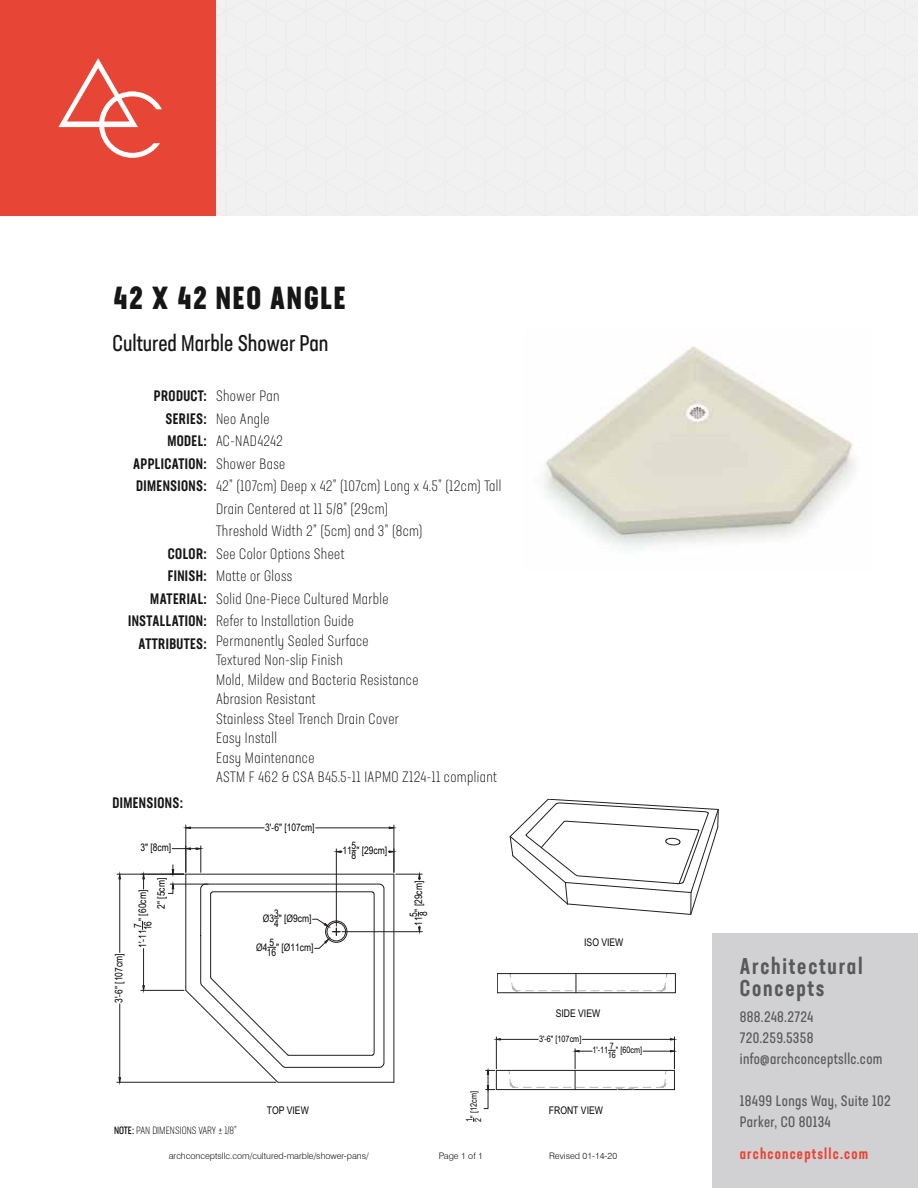
<style>
.page{position:relative;width:918px;height:1188px;background:#fff}
.page>*{position:absolute;margin:0;border:0;box-sizing:border-box;transform-origin:0 0}
.t1{font:700 31.5px "Neusa Next Pro Compact";letter-spacing:.06em;color:#161617}
.t2{font:22.5px "Neusa Next Pro Compact";color:#161617}
.t3{font:500 22.5px/22.5px "Neusa Next Std Compact";letter-spacing:.08em;color:#58595b}
.t4{font:300 15px/22.5px "Neusa Next Pro Compact";letter-spacing:.025em;color:#161617}
.t5{font:500 15px/22.5px "Neusa Next Pro Compact";letter-spacing:.025em;color:#161617;text-align:right}
.t6{font:15px/21px "Neusa Next Std Compact";letter-spacing:.025em;color:#58585a}
.t7{font:500 15px "Neusa Next Std Compact";letter-spacing:.08em;color:#e84436}
.t8{font:10.5px "Arial Narrow";color:#010202}
.t9{font:300 10.5px "Neusa Next Pro Compact";color:#000}
.t10{font:10.35px/10.1px "Arial Narrow";color:#010202}
.t11{font:300 9px "Swiss 721 BT";color:#161617}
.t12{font:8.85px/8.6px "Arial Narrow";color:#010202}
.s1{font-weight:400}
</style>
<div class="page">
<div style="left:216px;top:160px;width:702px;height:56px;background:#f1f1f1"></div>
<div style="left:216px;top:0;width:702px;height:160px;background:#f1f1f1"></div>
<div style="left:712px;top:933px;width:206px;height:255px;background:#d1d1d4"></div>
<div style="left:0;top:0;width:216px;height:216px;background:#e74536"></div>
<svg style="left:58px;top:58px;width:104px;height:100px"></svg>
<img style="left:543px;top:346px;width:312px;height:203px">
<div style="left:497px;top:973px;width:179px;height:20px;border:1px solid #231f20"></div>
<svg style="left:510px;top:973px;width:10px;height:18px"></svg>
<svg style="left:539px;top:974px;width:86px;height:19px"></svg>
<svg style="left:657px;top:973px;width:11px;height:18px"></svg>
<svg style="left:510px;top:799px;width:208px;height:116px"></svg>
<hr style="left:674px;top:1037px;width:1px;height:32px;background:#231f20">
<hr style="left:496px;top:1037px;width:1px;height:32px;background:#231f20">
<hr style="left:582px;top:1039px;width:88px;height:1px;background:#231f20">
<hr style="left:500px;top:1039px;width:38px;height:1px;background:#231f20">
<svg style="left:670px;top:1038px;width:4px;height:3px"></svg>
<svg style="left:496px;top:1038px;width:5px;height:3px"></svg>
<svg style="left:484px;top:1049px;width:191px;height:60px"></svg>
<hr style="left:117px;top:874px;width:67px;height:1px;background:#231f20">
<hr style="left:117px;top:1082px;width:159px;height:1px;background:#231f20">
<hr style="left:119px;top:879px;width:1px;height:73px;background:#231f20">
<hr style="left:119px;top:1004px;width:1px;height:74px;background:#231f20">
<svg style="left:118px;top:873px;width:3px;height:7px"></svg>
<svg style="left:118px;top:1077px;width:3px;height:6px"></svg>
<hr style="left:141px;top:990px;width:43px;height:1px;background:#231f20">
<hr style="left:143px;top:949px;width:1px;height:37px;background:#231f20">
<svg style="left:142px;top:985px;width:3px;height:6px"></svg>
<svg style="left:142px;top:873px;width:3px;height:16px"></svg>
<hr style="left:394px;top:825px;width:1px;height:47px;background:#231f20">
<hr style="left:186px;top:825px;width:1px;height:47px;background:#231f20">
<hr style="left:316px;top:828px;width:73px;height:1px;background:#231f20">
<hr style="left:190px;top:828px;width:74px;height:1px;background:#231f20">
<svg style="left:388px;top:826px;width:7px;height:3px"></svg>
<svg style="left:185px;top:826px;width:6px;height:3px"></svg>
<svg style="left:168px;top:846px;width:254px;height:237px"></svg>
<h1 class="t1" style="left:113px;top:277px;width:233px">42 X 42 NEO ANGLE</h1>
<h2 class="t2" style="left:112px;top:329px;width:217px">Cultured Marble Shower Pan</h2>
<p class="t5" style="left:133px;top:385px;width:75px">PRODUCT:<br>SERIES:<br>MODEL:<br>APPLICATION:<br>DIMENSIONS:</p>
<p class="t4" style="left:216px;top:385px;width:287px">Shower Pan<br>Neo Angle<br>AC-NAD4242<br>Shower Base<br>42” (107cm) Deep x 42” (107cm) Long x 4.5” (12cm) Tall<br>Drain Centered at 11 5/8” (29cm)<br>Threshold Width 2” (5cm) and 3” (8cm)<br>See Color Options Sheet<br>Matte or Gloss<br>Solid One-Piece Cultured Marble<br>Refer to Installation Guide</p>
<p class="t4" style="left:216px;top:631px;width:283px;line-height:19.5px">Permanently Sealed Surface<br>Textured Non-slip Finish<br>Mold, Mildew and Bacteria Resistance<br>Abrasion Resistant<br>Stainless Steel Trench Drain Cover<br>Easy Install<br>Easy Maintenance<br>ASTM F 462 &amp; CSA B45.5-11 IAPMO Z124-11 compliant</p>
<p class="t5" style="left:128px;top:542px;width:80px">COLOR:<br>FINISH:<br>MATERIAL:<br>INSTALLATION:<br>ATTRIBUTES:</p>
<p class="t5" style="left:113px;top:792px;width:72px">DIMENSIONS:</p>
<p class="t10" style="left:113px;top:1003px;width:51px;rotate:-90deg">3'-6" [107cm]</p>
<p class="t10" style="left:140px;top:842px;width:32px">3" [8cm]</p>
<p class="t10" style="left:156px;top:909px;width:32px;rotate:-90deg">2" [5cm]</p>
<p class="t10" style="left:137px;top:921px;width:32px;rotate:-90deg">" [60cm]</p>
<p class="t10" style="left:132px;top:930px;width:11px;rotate:-90deg">7<br>16</p>
<p class="t10" style="left:137px;top:948px;width:20px;rotate:-90deg">1'-11</p>
<p class="t10" style="left:265px;top:821px;width:51px">3'-6" [107cm]</p>
<p class="t10" style="left:263px;top:913px;width:13px">Ø3</p>
<p class="t10" style="left:274px;top:908px;width:6px">3<br>4</p>
<p class="t10" style="left:279px;top:913px;width:34px">" [Ø9cm]</p>
<p class="t10" style="left:256px;top:942px;width:13px">Ø4</p>
<p class="t10" style="left:267px;top:937px;width:11px">5<br>16</p>
<p class="t10" style="left:276px;top:942px;width:39px">" [Ø11cm]</p>
<p class="t10" style="left:352px;top:840px;width:6px">5<br>8</p>
<p class="t10" style="left:343px;top:845px;width:46px">11 " [29cm]</p>
<p class="t10" style="left:413px;top:926px;width:46px;rotate:-90deg">11 " [29cm]</p>
<p class="t10" style="left:408px;top:917px;width:6px;rotate:-90deg">5<br>8</p>
<p class="t9" style="left:114px;top:1124px;width:124px"><span class="s1">NOTE:</span> PAN DIMENSIONS VARY ± 1/8”</p>
<p class="t8" style="left:267px;top:1103px;width:44px">TOP VIEW</p>
<p class="t12" style="left:469px;top:1118px;width:28px;rotate:-90deg">" [12cm]</p>
<p class="t12" style="left:465px;top:1122px;width:6px;rotate:-90deg">1<br>2</p>
<p class="t8" style="left:584px;top:935px;width:41px">ISO VIEW</p>
<p class="t8" style="left:556px;top:1006px;width:46px">SIDE VIEW</p>
<p class="t12" style="left:539px;top:1034px;width:44px">3'-6" [107cm]</p>
<p class="t12" style="left:592px;top:1046px;width:17px">1'-11</p>
<p class="t12" style="left:608px;top:1041px;width:10px">7<br>16</p>
<p class="t12" style="left:616px;top:1046px;width:28px">" [60cm]</p>
<p class="t8" style="left:549px;top:1102px;width:56px">FRONT VIEW</p>
<p class="t11" style="left:169px;top:1150px;width:202px">archconceptsllc.com/cultured-marble/shower-pans/</p>
<p class="t11" style="left:439px;top:1150px;width:46px">Page 1 of 1</p>
<p class="t11" style="left:549px;top:1150px;width:70px">Revised 01-14-20</p>
<h2 class="t3" style="left:740px;top:954px;width:124px">Architectural<br>Concepts</h2>
<p class="t6" style="left:740px;top:1006px;width:144px">888.248.2724<br>720.259.5358 info@archconceptsllc.com</p>
<p class="t6" style="left:740px;top:1090px;width:152px">18499 Longs Way, Suite 102<br>Parker, CO 80134</p>
<p class="t7" style="left:740px;top:1144px;width:130px">archconceptsllc.com</p>
</div>
